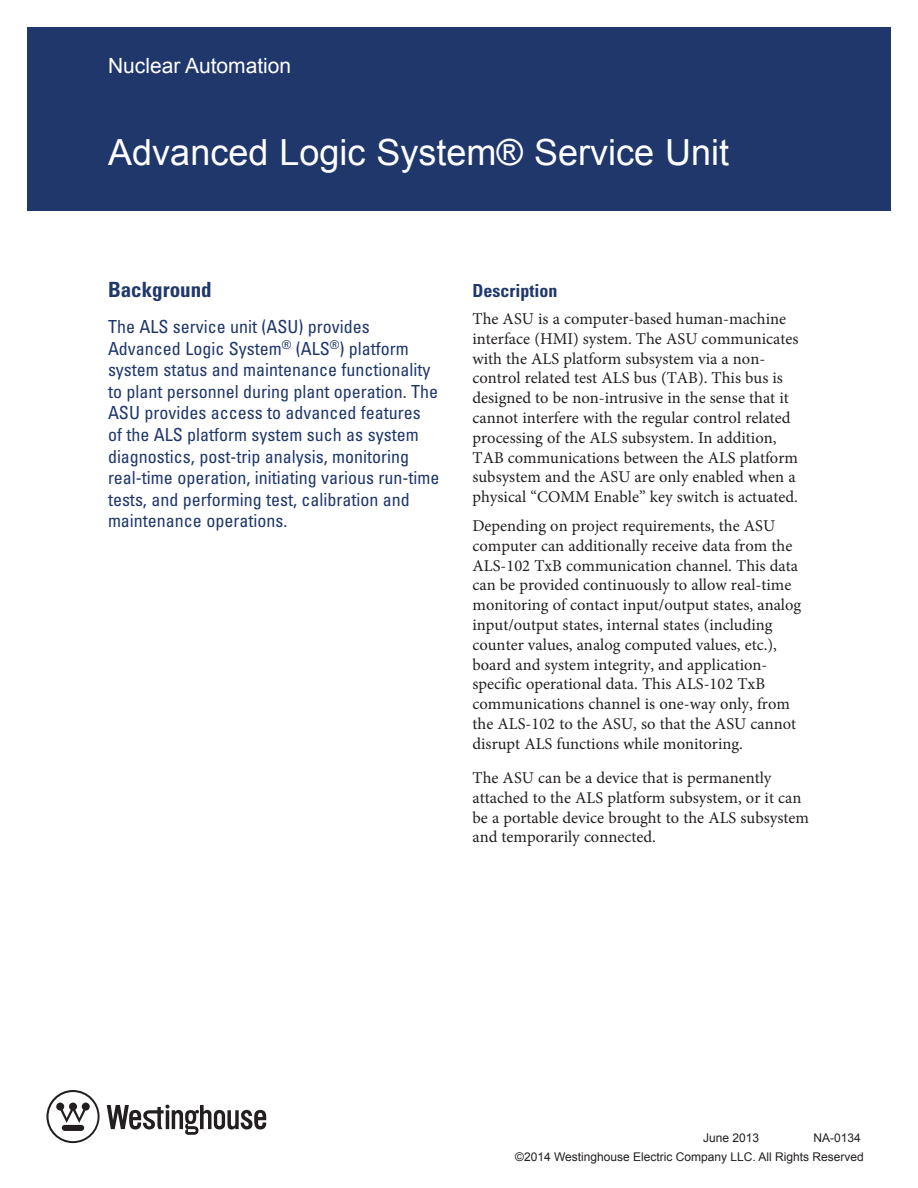
<style>
.page{position:relative;width:918px;height:1188px;background:#fff}
.page>*{position:absolute;margin:0;border:0;box-sizing:border-box;transform-origin:0 0}
.FLY_SHEET_TITLE{font:36px "Arial";color:#fff}
.Cost_Center{font:21px "Arial";color:#fff}
.GREEN_TITLE{font:700 condensed 21px "Univers LT Std";color:#1f376b}
.GREEN_BODY_COPY{font:condensed 18px/21.6px "Univers LT Std";color:#1f376b}
.BLUE_TITLES{font:700 condensed 18px "Univers LT Std";color:#1f376b}
.BODY_COPY{font:16.5px/19.8px "Minion Pro";color:#231f20}
.Flysheet_Number{font:12px "Arial";color:#231f20}
</style>
<div class="page">
<svg style="left:46px;top:1090px;width:54px;height:53px"></svg>
<svg style="left:107px;top:1105px;width:159px;height:30px"></svg>
<div style="left:27px;top:27px;width:864px;height:184px;background:#1f376b"></div>
<p class="Cost_Center" style="left:108px;top:52px;width:185px">Nuclear Automation</p>
<p class="FLY_SHEET_TITLE" style="left:108px;top:128px;width:622px">Advanced Logic System® Service Unit</p>
<p class="GREEN_TITLE" style="left:108px;top:277px;width:105px">Background</p>
<p class="GREEN_BODY_COPY" style="left:108px;top:316px;width:333px">The ALS service unit (ASU) provides Advanced Logic System<sup>®</sup> (ALS<sup>®</sup>) platform system status and maintenance functionality to plant personnel during plant operation. The ASU provides access to advanced features<br>of the ALS platform system such as system diagnostics, post-trip analysis, monitoring real-time operation, initiating various run-time tests, and performing test, calibration and maintenance operations.</p>
<p class="BLUE_TITLES" style="left:472px;top:280px;width:86px">Description</p>
<p class="BODY_COPY" style="left:472px;top:309px;width:328px">The ASU is a computer-based human-machine interface (HMI) system. The ASU communicates with the ALS platform subsystem via a non&shy;control related test ALS bus (TAB). This bus is designed to be non-intrusive in the sense that it cannot interfere with the regular control related processing of the ALS subsystem. In addition, TAB communications between the ALS platform subsystem and the ASU are only enabled when a physical “COMM Enable” key switch is actuated.</p>
<p class="BODY_COPY" style="left:472px;top:516px;width:330px">Depending on project requirements, the ASU computer can additionally receive data from the ALS-102 TxB communication channel. This data can be provided continuously to allow real-time monitoring of contact input/output states, analog input/output states, internal states (including counter values, analog computed values, etc.), board and system integrity, and application&shy;specific operational data. This ALS-102 TxB communications channel is one-way only, from the ALS-102 to the ASU, so that the ASU cannot disrupt ALS functions while monitoring.</p>
<p class="BODY_COPY" style="left:472px;top:768px;width:338px">The ASU can be a device that is permanently attached to the ALS platform subsystem, or it can be a portable device brought to the ALS subsystem and temporarily connected.</p>
<p class="Flysheet_Number" style="left:703px;top:1130px;width:58px">June 2013</p>
<p class="Flysheet_Number" style="left:813px;top:1130px;width:49px">NA-0134</p>
<p class="Flysheet_Number" style="left:515px;top:1149px;width:350px">©2014 Westinghouse Electric Company LLC. All Rights Reserved</p>
</div>
